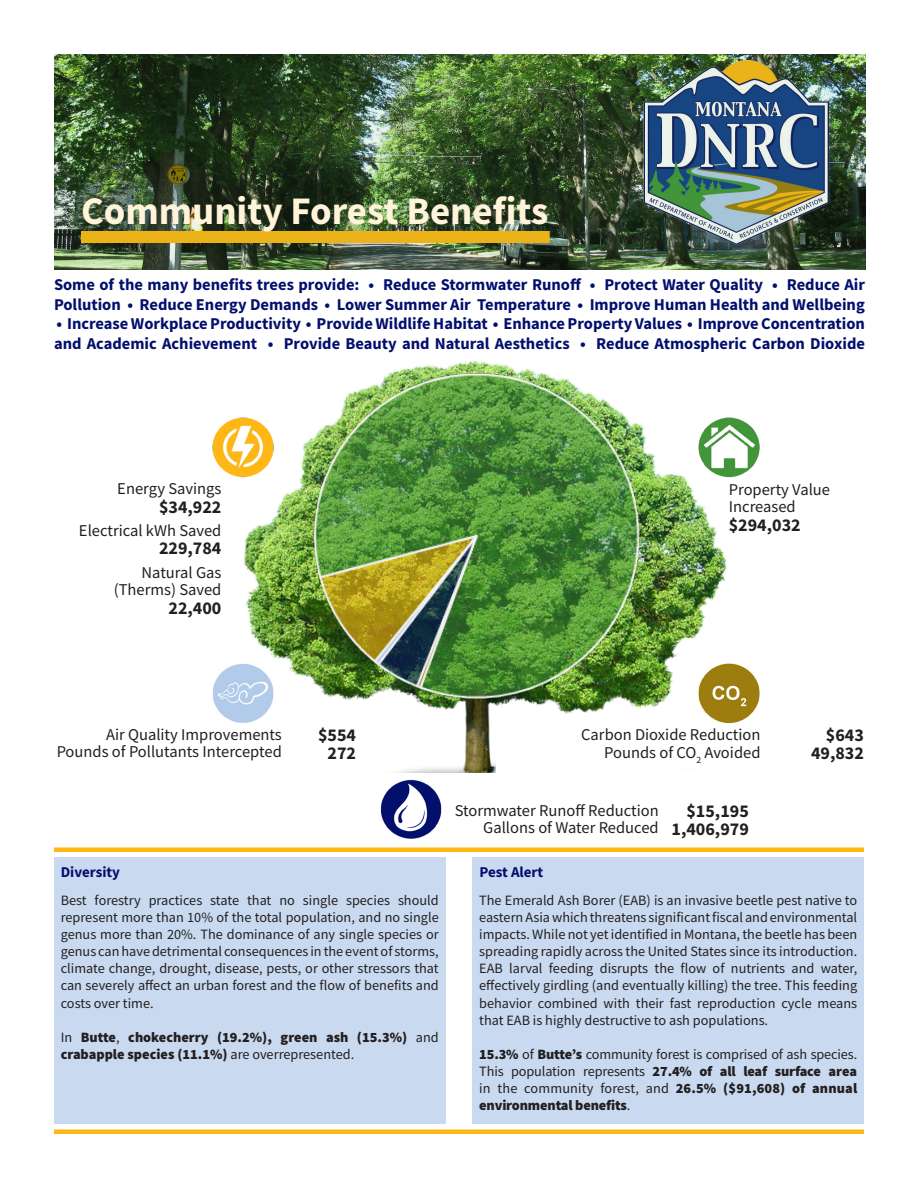
<style>
.page{position:relative;width:918px;height:1188px;background:#fff}
.page>*{position:absolute;margin:0;border:0;box-sizing:border-box;transform-origin:0 0}
.t1{font:700 39px "Source Sans Pro";color:#fff3d9}
.t2{font:700 18px "Source Sans Pro";color:#231f20}
.t3{font:700 16.5px/19.8px "Source Sans Pro";color:#020f6d}
.t4{font:16.5px "Source Sans Pro";color:#231f20}
.t5{font:700 15px "Source Sans Pro";color:#020f6d}
.t6{font:14.25px/17.1px "Source Sans Pro";color:#231f20;text-align:justify}
.t7{font:900 14.25px/17.1px "Source Sans Pro";color:#231f20}
.s1{font-weight:400}
.s2{font-weight:900}
</style>
<div class="page">
<img style="left:401px;top:526px;width:326px;height:246px">
<img style="left:243px;top:360px;width:468px;height:357px">
<img style="left:212px;top:658px;width:66px;height:65px">
<img style="left:694px;top:659px;width:66px;height:69px">
<img style="left:212px;top:412px;width:66px;height:70px">
<img style="left:694px;top:412px;width:66px;height:70px">
<img style="left:380px;top:779px;width:62px;height:60px">
<div style="left:54px;top:857px;width:392px;height:266px;background:#c9daf0"></div>
<div style="left:472px;top:857px;width:392px;height:267px;background:#c9daf0"></div>
<img style="left:54px;top:54px;width:811px;height:216px">
<div style="left:496px;top:756px;width:186px;height:29px;background:#fff"></div>
<hr style="left:54px;top:1130px;width:810px;height:4px;background:#ffb715">
<hr style="left:54px;top:848px;width:810px;height:4px;background:#ffb715">
<p class="t1" style="left:81px;top:184px;width:469px">Community Forest Benefits</p>
<p class="t3" style="left:54px;top:274px;width:812px">Some of the many benefits trees provide: • Reduce Stormwater Runoff • Protect Water Quality • Reduce Air<br>Pollution • Reduce Energy Demands • Lower Summer Air Temperature • Improve Human Health and Wellbeing</p>
<p class="t3" style="left:54px;top:314px;width:813px">• Increase Workplace Productivity • Provide Wildlife Habitat • Enhance Property Values • Improve Concentration and Academic Achievement • Provide Beauty and Natural Aesthetics • Reduce Atmospheric Carbon Dioxide</p>
<p class="t4" style="left:117px;top:478px;width:106px">Energy Savings</p>
<p class="t4" style="left:79px;top:520px;width:144px">Electrical kWh Saved</p>
<p class="t4" style="left:142px;top:562px;width:81px">Natural Gas</p>
<p class="t4" style="left:114px;top:579px;width:109px">(Therms) Saved</p>
<p class="t2" style="left:159px;top:494px;width:64px">$34,922</p>
<p class="t2" style="left:159px;top:536px;width:64px">229,784</p>
<p class="t2" style="left:169px;top:596px;width:54px">22,400</p>
<p class="t4" style="left:106px;top:724px;width:177px">Air Quality Improvements</p>
<p class="t4" style="left:57px;top:741px;width:227px">Pounds of Pollutants Intercepted</p>
<p class="t2" style="left:318px;top:723px;width:40px">$554</p>
<p class="t2" style="left:328px;top:740px;width:30px">272</p>
<p class="t4" style="left:729px;top:479px;width:103px">Property Value</p>
<p class="t4" style="left:729px;top:496px;width:68px">Increased</p>
<p class="t2" style="left:729px;top:513px;width:73px">$294,032</p>
<p class="t4" style="left:581px;top:724px;width:181px">Carbon Dioxide Reduction</p>
<p class="t4" style="left:604px;top:742px;width:158px">Pounds of CO<sub>2</sub> Avoided</p>
<p class="t4" style="left:455px;top:800px;width:206px">Stormwater Runoff Reduction</p>
<p class="t4" style="left:483px;top:818px;width:177px">Gallons of Water Reduced</p>
<p class="t2" style="left:686px;top:799px;width:64px">$15,195</p>
<p class="t2" style="left:672px;top:816px;width:79px">1,406,979</p>
<p class="t2" style="left:826px;top:723px;width:40px">$643</p>
<p class="t2" style="left:811px;top:741px;width:54px">49,832</p>
<p class="t5" style="left:61px;top:862px;width:61px">Diversity</p>
<p class="t5" style="left:480px;top:862px;width:65px">Pest Alert</p>
<p class="t6" style="left:61px;top:892px;width:380px">Best forestry practices state that no single species should represent more than 10% of the total population, and no single genus more than 20%. The dominance of any single species or genus can have detrimental consequences in the event of storms, climate change, drought, disease, pests, or other stressors that can severely affect an urban forest and the flow of benefits and costs over time.</p>
<p class="t7" style="left:61px;top:1028px;width:380px"><span class="s1">In</span> Butte<span class="s1">,</span> chokecherry (19.2%), green ash (15.3%) <span class="s1">and </span>crabapple species (11.1%) <span class="s1">are overrepresented.</span></p>
<p class="t6" style="left:479px;top:892px;width:380px">The Emerald Ash Borer (EAB) is an invasive beetle pest native to eastern Asia which threatens significant fiscal and environmental impacts. While not yet identified in Montana, the beetle has been spreading rapidly across the United States since its introduction.<br>EAB larval feeding disrupts the flow of nutrients and water, effectively girdling (and eventually killing) the tree. This feeding behavior combined with their fast reproduction cycle means that EAB is highly destructive to ash populations.</p>
<p class="t6" style="left:479px;top:1045px;width:380px"><span class="s2">15.3%</span> of <span class="s2">Butte’s</span> community forest is comprised of ash species.<br>This population represents <span class="s2">27.4% of all leaf surface area </span>in the community forest, and <span class="s2">26.5% ($91,608) of annual environmental benefits</span>.</p>
</div>
